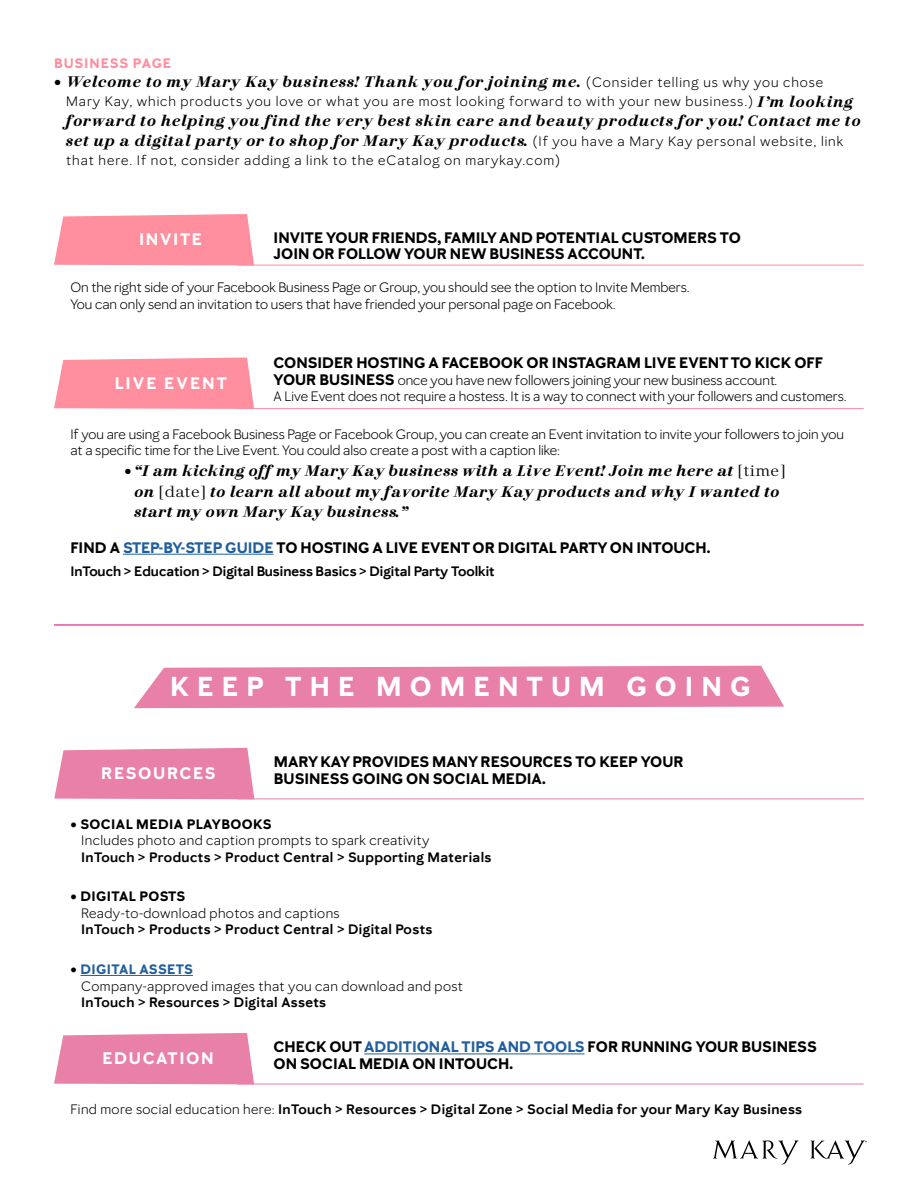
<style>
.page{position:relative;width:918px;height:1188px;background:#fff}
.page>*{position:absolute;margin:0;border:0;box-sizing:border-box;transform-origin:0 0}
.t1{font:700 27px "Mary Kay Sans";letter-spacing:.3em;color:#fff}
.t2{font:700 16.5px "Mary Kay Sans";letter-spacing:.1em;color:#fff}
.t3{font:700 16.5px "Mary Kay Sans";letter-spacing:.13em;color:#fff}
.t4{font:700 15px/16.5px "Mary Kay Sans";color:#000}
.t5{font:italic 700 15px/19.5px "Mary Kay Serif 000";letter-spacing:.07em;color:#000}
.t6{font:italic 700 15px/21px "Mary Kay Serif 000";letter-spacing:.05em;color:#000;text-align:center}
.t7{font:13.5px/16.5px "Mary Kay Sans";color:#000}
.t8{font:600 13.5px "Mary Kay Sans";letter-spacing:.03em;color:#000}
.t9{font:13.5px/16.5px "Mary Kay Sans";letter-spacing:.03em;color:#000}
.t10{font:13.5px "Mary Kay Sans";letter-spacing:.07em;color:#000}
.t11{font:600 13.5px "Mary Kay Sans";color:#000}
.t12{font:700 13.5px "Mary Kay Sans";letter-spacing:.03em;color:#000}
.t13{font:700 13.5px "Mary Kay Sans";letter-spacing:.07em;color:#ff8e9f}
.s1{font-family:"Mary Kay Sans";font-weight:400;font-style:normal}
.s2{font-family:"Mary Kay Sans";font-weight:400;font-style:normal;font-size:13.5px}
.s3{font-family:"Mary Kay Serif 000";font-weight:700;font-style:italic;font-size:15px}
.s4{font-weight:700;font-size:15px}
.s5{font-weight:400;font-style:normal}
.s6{color:#215e9e}
.s7{font-weight:600}
.s8{font-weight:700}
.s9{font-weight:700;color:#215e9e}
.s10{font-weight:400}
</style>
<div class="page">
<svg style="left:713px;top:1140px;width:86px;height:25px"></svg>
<svg style="left:810px;top:1140px;width:57px;height:25px"></svg>
<svg style="left:54px;top:214px;width:200px;height:51px;background:#ff95a5"></svg>
<hr style="left:237px;top:265px;width:627px;height:1px;background:#ff8e9f">
<svg style="left:54px;top:358px;width:200px;height:51px;background:#ff95a4"></svg>
<hr style="left:237px;top:408px;width:627px;height:1px;background:#ff8e9f">
<hr style="left:123px;top:554px;width:150px;height:1px;background:#215e9e">
<svg style="left:54px;top:748px;width:200px;height:51px;background:#ea87ad"></svg>
<hr style="left:237px;top:799px;width:627px;height:1px;background:#e980a8">
<hr style="left:80px;top:975px;width:113px;height:1px;background:#215e9e">
<svg style="left:134px;top:666px;width:650px;height:42px;background:#ea89ae"></svg>
<hr style="left:54px;top:625px;width:810px;height:1px;background:#d4006e">
<hr style="left:237px;top:1084px;width:627px;height:1px;background:#e980a8">
<hr style="left:364px;top:1054px;width:221px;height:1px;background:#215e9e">
<svg style="left:54px;top:1033px;width:200px;height:51px;background:#ea88ad"></svg>
<p class="t13" style="left:54px;top:54px;width:119px">BUSINESS PAGE</p>
<p class="t5" style="left:54px;top:72px;width:771px"><span class="s1">•</span> Welcome to my Mary Kay business! Thank you for joining me. <span class="s2">(Consider telling us why you chose</span></p>
<p class="t10" style="left:66px;top:94px;width:788px">Mary Kay, which products you love or what you are most looking forward to with your new business.) <span class="s3">I’m looking</span></p>
<p class="t5" style="left:66px;top:111px;width:796px">forward to helping you find the very best skin care and beauty products for you! Contact me to set up a digital party or to shop for Mary Kay products. <span class="s2">(If you have a Mary Kay personal website, link</span></p>
<p class="t10" style="left:66px;top:152px;width:495px">that here. If not, consider adding a link to the eCatalog on marykay.com)</p>
<p class="t4" style="left:274px;top:229px;width:469px">INVITE YOUR FRIENDS, FAMILY AND POTENTIAL CUSTOMERS TO<br>JOIN OR FOLLOW YOUR NEW BUSINESS ACCOUNT.</p>
<p class="t2" style="left:139px;top:229px;width:64px">INVITE</p>
<p class="t7" style="left:70px;top:279px;width:621px">On the right side of your Facebook Business Page or Group, you should see the option to Invite Members.<br>You can only send an invitation to users that have friended your personal page on Facebook.</p>
<p class="t4" style="left:274px;top:354px;width:551px">CONSIDER HOSTING A FACEBOOK OR INSTAGRAM LIVE EVENT TO KICK OFF</p>
<p class="t7" style="left:274px;top:371px;width:575px"><span class="s4">YOUR BUSINESS</span> once you have new followers joining your new business account.<br>A Live Event does not require a hostess. It is a way to connect with your followers and customers.</p>
<p class="t3" style="left:115px;top:373px;width:114px">LIVE EVENT</p>
<p class="t7" style="left:70px;top:426px;width:775px">If you are using a Facebook Business Page or Facebook Group, you can create an Event invitation to invite your followers to join you at a specific time for the Live Event. You could also create a post with a caption like:</p>
<p class="t6" style="left:124px;top:460px;width:663px"><span class="s1">•</span> “I am kicking off my Mary Kay business with a Live Event! Join me here at <span class="s5">[time] </span>on <span class="s5">[date]</span> to learn all about my favorite Mary Kay products and why I wanted to</p>
<p class="t6" style="left:134px;top:501px;width:275px">start my own Mary Kay business.”</p>
<p class="t4" style="left:70px;top:539px;width:642px">FIND A <span class="s6">STEP-BY-STEP GUIDE</span> TO HOSTING A LIVE EVENT OR DIGITAL PARTY ON INTOUCH.</p>
<p class="t11" style="left:70px;top:563px;width:426px">InTouch &gt; Education &gt; Digital Business Basics &gt; Digital Party Toolkit</p>
<h1 class="t1" style="left:170px;top:670px;width:582px">KEEP THE MOMENTUM GOING</h1>
<p class="t4" style="left:274px;top:754px;width:411px">MARY KAY PROVIDES MANY RESOURCES TO KEEP YOUR<br>BUSINESS GOING ON SOCIAL MEDIA.</p>
<p class="t2" style="left:101px;top:763px;width:116px">RESOURCES</p>
<p class="t12" style="left:71px;top:816px;width:203px">• SOCIAL MEDIA PLAYBOOKS</p>
<p class="t9" style="left:81px;top:832px;width:350px">Includes photo and caption prompts to spark creativity</p>
<p class="t8" style="left:81px;top:849px;width:412px">InTouch &gt; Products &gt; Product Central &gt; Supporting Materials</p>
<p class="t9" style="left:81px;top:888px;width:260px;text-indent:-11px"><span class="s7">•</span> <span class="s8">DIGITAL POSTS<br></span>Ready-to-download photos and captions</p>
<p class="t8" style="left:81px;top:921px;width:353px">InTouch &gt; Products &gt; Product Central &gt; Digital Posts</p>
<p class="t9" style="left:81px;top:961px;width:383px;text-indent:-11px"><span class="s8">•</span> <span class="s9">DIGITAL ASSETS<br></span>Company-approved images that you can download and post</p>
<p class="t8" style="left:81px;top:994px;width:247px">InTouch &gt; Resources &gt; Digital Assets</p>
<p class="t4" style="left:274px;top:1039px;width:545px">CHECK OUT <span class="s6">ADDITIONAL TIPS AND TOOLS</span> FOR RUNNING YOUR BUSINESS</p>
<p class="t2" style="left:102px;top:1048px;width:113px">EDUCATION</p>
<p class="t4" style="left:274px;top:1055px;width:241px">ON SOCIAL MEDIA ON INTOUCH.</p>
<p class="t8" style="left:70px;top:1101px;width:733px"><span class="s10">Find more social education here:</span> InTouch &gt; Resources &gt; Digital Zone &gt; Social Media for your Mary Kay Business</p>
</div>
